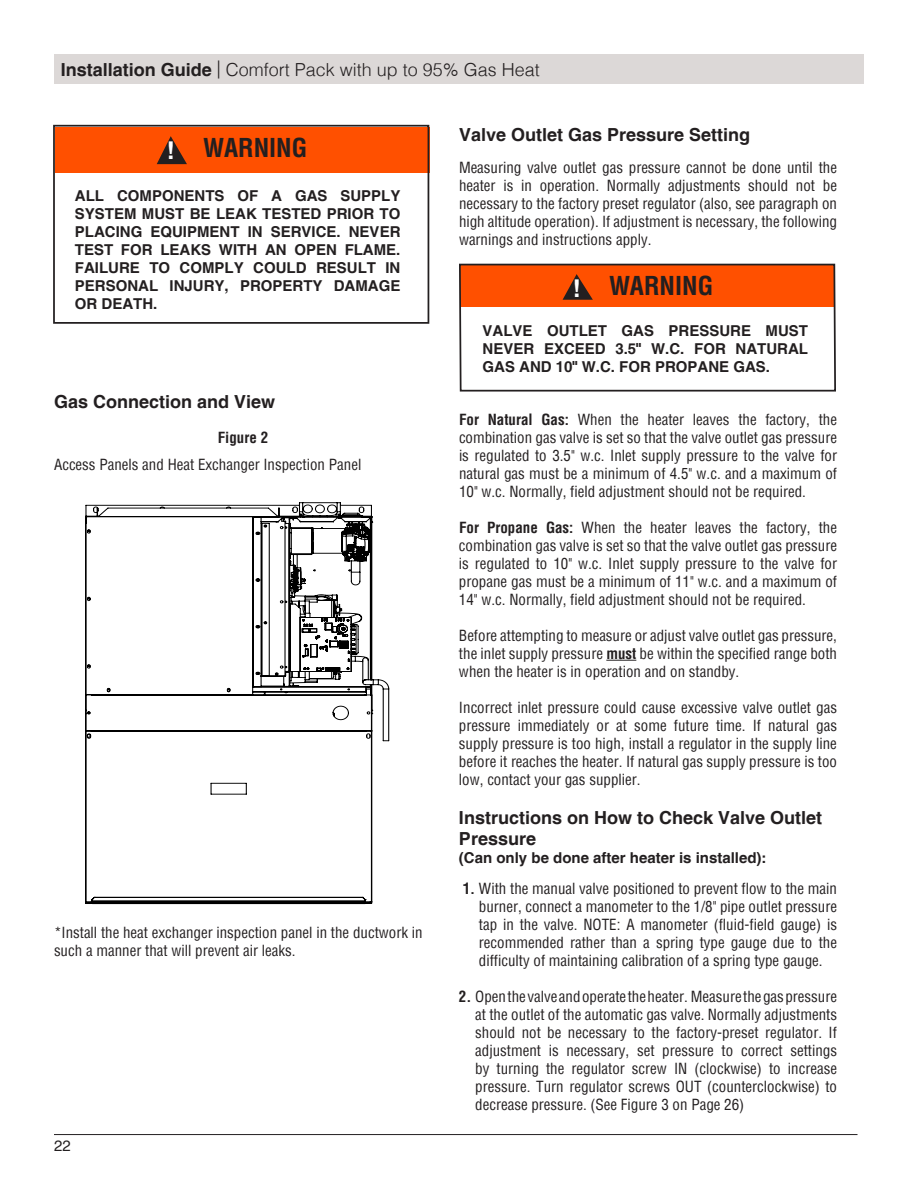
<style>
.page{position:relative;width:918px;height:1188px;background:#fff}
.page>*{position:absolute;margin:0;border:0;box-sizing:border-box;transform-origin:0 0}
.t1{font:700 condensed 25.5px "Helvetica LT Pro";color:#231f20}
.t2{font:700 24.45px "Helvetica";color:#fff}
.t3{font:700 18px/21px "Helvetica";color:#231f20}
.t4{font:300 18px "Helvetica";color:#231f20}
.t5{font:condensed 15px/18px "Helvetica";color:#231f20;text-align:justify}
.t6{font:700 15px/18px "Helvetica";color:#231f20;text-align:justify}
.t7{font:700 condensed 15px "Helvetica LT Pro";color:#231f20}
.t8{font:15px "Helvetica";color:#231f20}
.s1{font-weight:700}
.s2{font-family:"Helvetica LT Pro";font-stretch:condensed}
.s3{font-family:"Helvetica LT Pro";font-weight:700}
</style>
<div class="page">
<hr style="left:54px;top:1134px;width:804px;height:1px;background:#231f20">
<div style="left:54px;top:54px;width:810px;height:30px;background:#dcd8d7"></div>
<div style="left:55px;top:127px;width:374px;height:45px;background:#ff5000"></div>
<div style="left:53px;top:125px;width:376px;height:199px;border:2px solid #231f20"></div>
<svg style="left:157px;top:136px;width:30px;height:28px"></svg>
<svg style="left:85px;top:502px;width:304px;height:402px"></svg>
<hr style="left:606px;top:660px;width:30px;height:1px;background:#231f20">
<svg style="left:459px;top:263px;width:377px;height:129px"></svg>
<svg style="left:563px;top:274px;width:30px;height:26px"></svg>
<p class="t4" style="left:61px;top:58px;width:481px"><span class="s1">Installation Guide</span> | Comfort Pack with up to 95% Gas Heat</p>
<p class="t2" style="left:167px;top:135px;width:10px">!</p>
<p class="t1" style="left:203px;top:131px;width:106px">WARNING</p>
<p class="t6" style="left:75px;top:188px;width:327px">ALL COMPONENTS OF A GAS SUPPLY SYSTEM MUST BE LEAK TESTED PRIOR TO PLACING EQUIPMENT IN SERVICE. NEVER TEST FOR LEAKS WITH AN OPEN FLAME.<br>FAILURE TO COMPLY COULD RESULT IN PERSONAL INJURY, PROPERTY DAMAGE OR DEATH.</p>
<p class="t3" style="left:54px;top:392px;width:223px">Gas Connection and View</p>
<p class="t7" style="left:218px;top:428px;width:52px">Figure 2</p>
<p class="t5" style="left:54px;top:456px;width:309px">Access Panels and Heat Exchanger Inspection Panel</p>
<p class="t5" style="left:54px;top:923px;width:370px">*Install the heat exchanger inspection panel in the ductwork in such a manner that will prevent air leaks.</p>
<p class="t8" style="left:54px;top:1137px;width:18px">22</p>
<p class="t3" style="left:459px;top:125px;width:293px">Valve Outlet Gas Pressure Setting</p>
<p class="t5" style="left:459px;top:158px;width:380px">Measuring valve outlet gas pressure cannot be done until the heater is in operation. Normally adjustments should not be necessary to the factory preset regulator (also, see paragraph on high altitude operation). If adjustment is necessary, the following warnings and instructions apply.</p>
<p class="t2" style="left:573px;top:273px;width:10px">!</p>
<p class="t1" style="left:609px;top:269px;width:106px">WARNING</p>
<p class="t6" style="left:483px;top:322px;width:327px">VALVE OUTLET GAS PRESSURE MUST NEVER EXCEED 3.5<span class="s2">"</span> W.C. FOR NATURAL GAS AND 10<span class="s2">"</span> W.C. FOR PROPANE GAS.</p>
<p class="t5" style="left:459px;top:410px;width:380px"><span class="s3">For Natural Gas:</span> When the heater leaves the factory, the combination gas valve is set so that the valve outlet gas pressure is regulated to 3.5" w.c. Inlet supply pressure to the valve for natural gas must be a minimum of 4.5" w.c. and a maximum of 10" w.c. Normally, field adjustment should not be required.</p>
<p class="t5" style="left:459px;top:518px;width:380px"><span class="s3">For Propane Gas:</span> When the heater leaves the factory, the combination gas valve is set so that the valve outlet gas pressure is regulated to 10" w.c. Inlet supply pressure to the valve for propane gas must be a minimum of 11" w.c. and a maximum of 14" w.c. Normally, field adjustment should not be required.</p>
<p class="t5" style="left:459px;top:626px;width:380px">Before attempting to measure or adjust valve outlet gas pressure, the inlet supply pressure <span class="s3">must</span> be within the specified range both when the heater is in operation and on standby.</p>
<p class="t5" style="left:459px;top:698px;width:380px">Incorrect inlet pressure could cause excessive valve outlet gas pressure immediately or at some future time. If natural gas supply pressure is too high, install a regulator in the supply line before it reaches the heater. If natural gas supply pressure is too low, contact your gas supplier.</p>
<p class="t3" style="left:459px;top:808px;width:365px">Instructions on How to Check Valve Outlet<br>Pressure</p>
<p class="t6" style="left:459px;top:849px;width:309px">(Can only be done after heater is installed):</p>
<p class="t5" style="left:479px;top:879px;width:360px;text-indent:-16px"><span class="s3">1.</span> With the manual valve positioned to prevent flow to the main burner, connect a manometer to the 1/8" pipe outlet pressure tap in the valve. NOTE: A manometer (fluid-field gauge) is recommended rather than a spring type gauge due to the difficulty of maintaining calibration of a spring type gauge.</p>
<p class="t5" style="left:475px;top:987px;width:363px;text-indent:-16px"><span class="s3">2.</span> Open the valve and operate the heater. Measure the gas pressure at the outlet of the automatic gas valve. Normally adjustments should not be necessary to the factory-preset regulator. If adjustment is necessary, set pressure to correct settings by turning the regulator screw IN (clockwise) to increase pressure. Turn regulator screws OUT (counterclockwise) to decrease pressure. (See Figure 3 on Page 26)</p>
</div>
